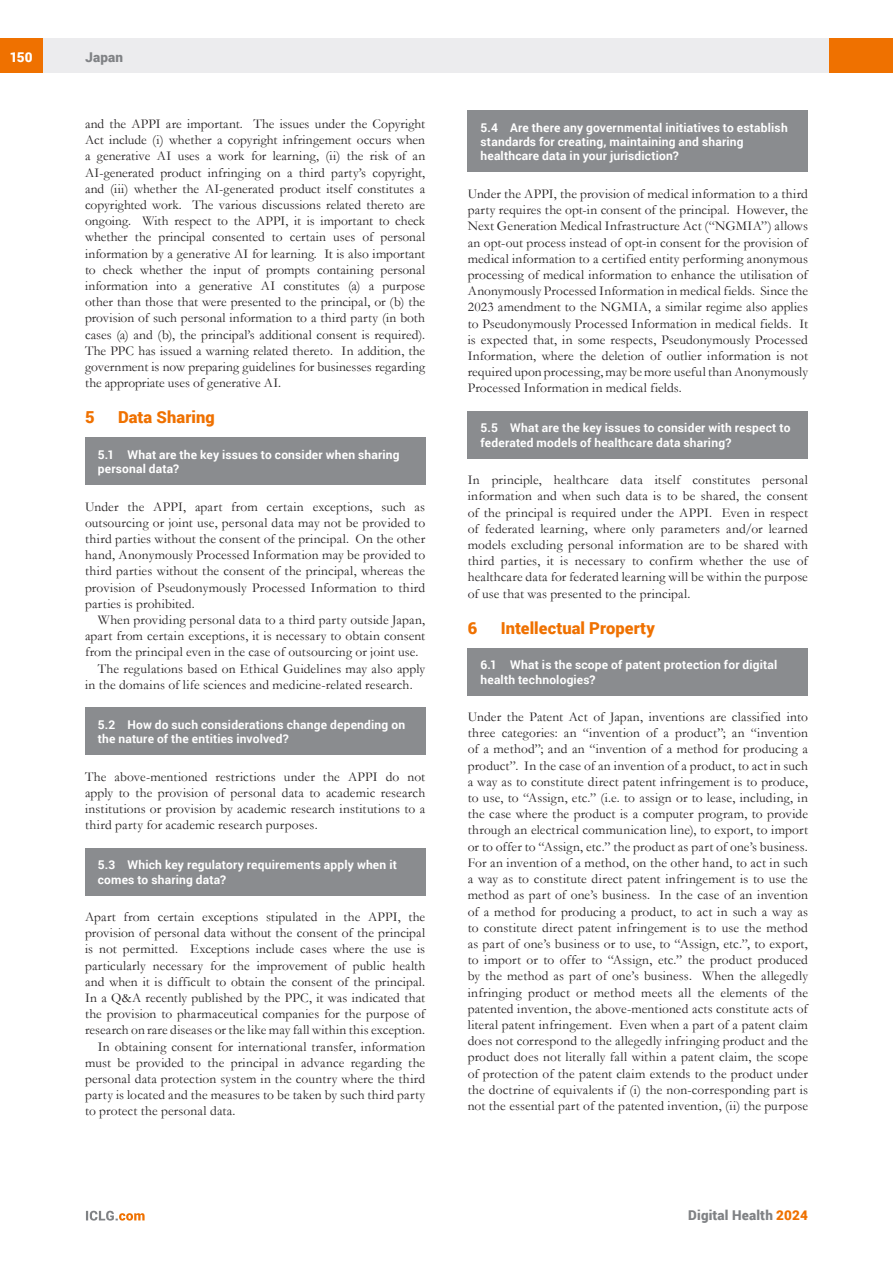
<style>
.page{position:relative;width:893px;height:1263px;background:#fff}
.page>*{position:absolute;margin:0;border:0;box-sizing:border-box;transform-origin:0 0}
.t1{font:900 16.5px "Roboto";letter-spacing:.005em;color:#ef7100}
.t2{font:13.5px/16.2px "Garamond";letter-spacing:.005em;color:#231f20;text-align:justify}
.t3{font:900 13.5px "Roboto";letter-spacing:.015em;color:#808285}
.t4{font:900 13.5px "Roboto";color:#fff}
.t5{font:700 12px/14.4px "Roboto";letter-spacing:.015em;color:#fff}
.s1{color:#ef7100}
</style>
<div class="page">
<div style="left:43px;top:38px;width:786px;height:34px;background:#ececee"></div>
<div style="left:0;top:38px;width:43px;height:34px;background:#ef7100"></div>
<div style="left:829px;top:38px;width:64px;height:34px;background:#ef7100"></div>
<svg style="left:86px;top:1211px;width:59px;height:9px"></svg>
<div style="left:468px;top:111px;width:340px;height:61px;background:#8a8c8f"></div>
<div style="left:468px;top:411px;width:340px;height:47px;background:#8a8c8f"></div>
<div style="left:468px;top:648px;width:340px;height:47px;background:#8a8c8f"></div>
<div style="left:85px;top:438px;width:340px;height:47px;background:#8a8c8f"></div>
<div style="left:85px;top:708px;width:340px;height:47px;background:#8a8c8f"></div>
<div style="left:85px;top:848px;width:340px;height:47px;background:#8a8c8f"></div>
<p class="t4" style="left:10px;top:48px;width:24px">150</p>
<p class="t3" style="left:85px;top:48px;width:40px">Japan</p>
<p class="t2" style="left:85px;top:115px;width:342px">and the APPI are important. The issues under the Copyright Act include (i) whether a copyright infringement occurs when a generative AI uses a work for learning, (ii) the risk of an AI-generated product infringing on a third party’s copyright, and (iii) whether the AI-generated product itself constitutes a copyrighted work. The various discussions related thereto are ongoing. With respect to the APPI, it is important to check whether the principal consented to certain uses of personal information by a generative AI for learning. It is also important to check whether the input of prompts containing personal information into a generative AI constitutes (a) a purpose other than those that were presented to the principal, or (b) the provision of such personal information to a third party (in both cases (a) and (b), the principal’s additional consent is required).<br>The PPC has issued a warning related thereto. In addition, the government is now preparing guidelines for businesses regarding the appropriate uses of generative AI.</p>
<p class="t1" style="left:85px;top:406px;width:11px">5</p>
<p class="t1" style="left:118px;top:406px;width:98px">Data Sharing</p>
<p class="t5" style="left:98px;top:447px;width:303px">5.1 What are the key issues to consider when sharing personal data?</p>
<p class="t2" style="left:85px;top:498px;width:342px">Under the APPI, apart from certain exceptions, such as outsourcing or joint use, personal data may not be provided to third parties without the consent of the principal. On the other hand, Anonymously Processed Information may be provided to third parties without the consent of the principal, whereas the provision of Pseudonymously Processed Information to third parties is prohibited.</p>
<p class="t2" style="left:98px;top:611px;width:329px">When providing personal data to a third party outside Japan,</p>
<p class="t2" style="left:85px;top:628px;width:342px">apart from certain exceptions, it is necessary to obtain consent</p>
<p class="t2" style="left:85px;top:644px;width:335px">from the principal even in the case of outsourcing or joint use.</p>
<p class="t2" style="left:98px;top:660px;width:329px">The regulations based on Ethical Guidelines may also apply</p>
<p class="t2" style="left:85px;top:676px;width:329px">in the domains of life sciences and medicine-related research.</p>
<p class="t5" style="left:98px;top:717px;width:309px">5.2 How do such considerations change depending on the nature of the entities involved?</p>
<p class="t2" style="left:85px;top:768px;width:342px">The above-mentioned restrictions under the APPI do not apply to the provision of personal data to academic research institutions or provision by academic research institutions to a third party for academic research purposes.</p>
<p class="t5" style="left:98px;top:857px;width:301px">5.3 Which key regulatory requirements apply when it comes to sharing data?</p>
<p class="t2" style="left:85px;top:908px;width:342px">Apart from certain exceptions stipulated in the APPI, the</p>
<p class="t2" style="left:85px;top:924px;width:342px">provision of personal data without the consent of the principal</p>
<p class="t2" style="left:85px;top:941px;width:342px">is not permitted. Exceptions include cases where the use is</p>
<p class="t2" style="left:85px;top:957px;width:342px">particularly necessary for the improvement of public health</p>
<p class="t2" style="left:85px;top:973px;width:342px">and when it is difficult to obtain the consent of the principal.</p>
<p class="t2" style="left:85px;top:989px;width:342px">In a Q&amp;A recently published by the PPC, it was indicated that</p>
<p class="t2" style="left:85px;top:1005px;width:342px">the provision to pharmaceutical companies for the purpose of</p>
<p class="t2" style="left:85px;top:1022px;width:342px">research on rare diseases or the like may fall within this exception.</p>
<p class="t2" style="left:98px;top:1038px;width:329px">In obtaining consent for international transfer, information</p>
<p class="t2" style="left:85px;top:1054px;width:342px">must be provided to the principal in advance regarding the</p>
<p class="t2" style="left:85px;top:1070px;width:342px">personal data protection system in the country where the third</p>
<p class="t2" style="left:85px;top:1086px;width:342px">party is located and the measures to be taken by such third party</p>
<p class="t2" style="left:85px;top:1103px;width:152px">to protect the personal data.</p>
<p class="t5" style="left:480px;top:120px;width:309px">5.4 Are there any governmental initiatives to establish standards for creating, maintaining and sharing healthcare data in your jurisdiction?</p>
<p class="t2" style="left:468px;top:185px;width:342px">Under the APPI, the provision of medical information to a third party requires the opt-in consent of the principal. However, the Next Generation Medical Infrastructure Act (“NGMIA”) allows an opt-out process instead of opt-in consent for the provision of medical information to a certified entity performing anonymous processing of medical information to enhance the utilisation of Anonymously Processed Information in medical fields. Since the 2023 amendment to the NGMIA, a similar regime also applies to Pseudonymously Processed Information in medical fields. It is expected that, in some respects, Pseudonymously Processed Information, where the deletion of outlier information is not required upon processing, may be more useful than Anonymously Processed Information in medical fields.</p>
<p class="t5" style="left:480px;top:420px;width:311px">5.5 What are the key issues to consider with respect to federated models of healthcare data sharing?</p>
<p class="t2" style="left:468px;top:471px;width:342px">In principle, healthcare data itself constitutes personal information and when such data is to be shared, the consent of the principal is required under the APPI. Even in respect of federated learning, where only parameters and/or learned models excluding personal information are to be shared with third parties, it is necessary to confirm whether the use of healthcare data for federated learning will be within the purpose of use that was presented to the principal.</p>
<p class="t1" style="left:468px;top:616px;width:11px">6</p>
<p class="t1" style="left:501px;top:616px;width:156px">Intellectual Property</p>
<p class="t5" style="left:480px;top:657px;width:298px">6.1 What is the scope of patent protection for digital health technologies?</p>
<p class="t2" style="left:468px;top:708px;width:342px">Under the Patent Act of Japan, inventions are classified into three categories: an “invention of a product”; an “invention of a method”; and an “invention of a method for producing a product”. In the case of an invention of a product, to act in such a way as to constitute direct patent infringement is to produce, to use, to “Assign, etc.” (i.e. to assign or to lease, including, in the case where the product is a computer program, to provide through an electrical communication line), to export, to import or to offer to “Assign, etc.” the product as part of one’s business.<br>For an invention of a method, on the other hand, to act in such a way as to constitute direct patent infringement is to use the method as part of one’s business. In the case of an invention of a method for producing a product, to act in such a way as to constitute direct patent infringement is to use the method as part of one’s business or to use, to “Assign, etc.”, to export, to import or to offer to “Assign, etc.” the product produced by the method as part of one’s business. When the allegedly infringing product or method meets all the elements of the patented invention, the above-mentioned acts constitute acts of literal patent infringement. Even when a part of a patent claim does not correspond to the allegedly infringing product and the product does not literally fall within a patent claim, the scope of protection of the patent claim extends to the product under the doctrine of equivalents if (i) the non-corresponding part is not the essential part of the patented invention, (ii) the purpose</p>
<p class="t3" style="left:688px;top:1206px;width:121px">Digital Health <span class="s1">2024</span></p>
</div>
